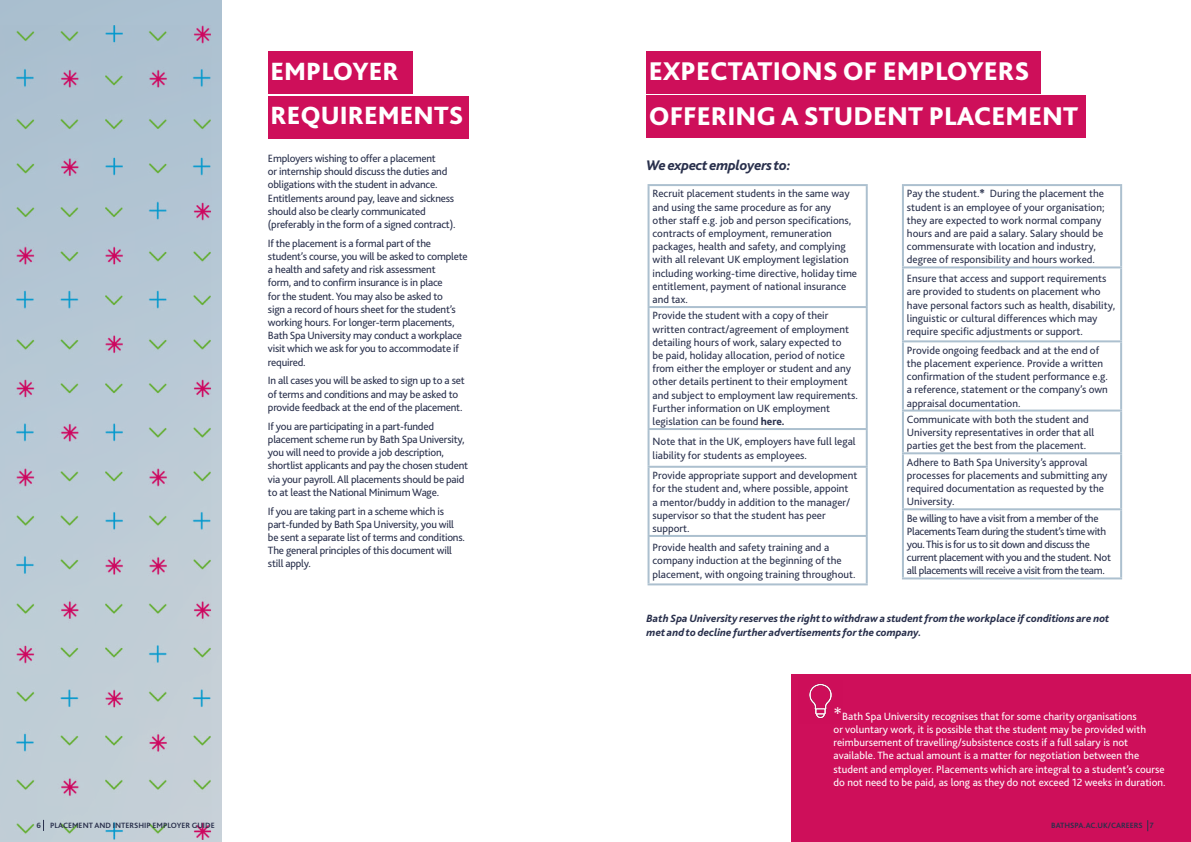
<style>
.page{position:relative;width:1191px;height:842px;background:#fff}
.page>*{position:absolute;margin:0;border:0;box-sizing:border-box;transform-origin:0 0}
.Section_header{font:800 26.8px/45px "Bliss 2";color:#fff}
.Section_header-2{font:800 26.1px "Bliss 2";color:#fff}
.t1{font:italic 800 14.5px "Bliss 2";letter-spacing:-.02em;color:#29304c}
.t2{font:11px/13.2px "Bliss 2";color:#29304c}
.t3{font:11px/13.2px "Bliss 2";letter-spacing:-.02em;color:#29304c}
.t4{font:11px/13.2px "Bliss 2";color:#fff}
.t5{font:11px/13.2px "Bliss 2";letter-spacing:-.03em;color:#29304c}
.t6{font:italic 800 11px/13.2px "Bliss 2";color:#29304c}
.t7{font:700 8px "Bliss 2";color:#29304c}
.t8{font:700 8px "Bliss 2";color:#4b4d67}
.s1{font-weight:800}
.s2{font-size:18px}
</style>
<div class="page">
<div style="left:791px;top:675px;width:400px;height:167px;background:#ce0f5a"></div>
<img style="left:809px;top:683px;width:23px;height:36px">
<div style="left:268px;top:51px;width:144px;height:42px;background:#ce0f5a"></div>
<div style="left:268px;top:96px;width:200px;height:43px;background:#ce0f5a"></div>
<hr style="left:647px;top:184px;width:220px;height:2px;background:#acc0cf">
<hr style="left:647px;top:186px;width:2px;height:120px;background:#acc0cf">
<hr style="left:865px;top:186px;width:2px;height:120px;background:#acc0cf">
<hr style="left:647px;top:306px;width:220px;height:2px;background:#acc0cf">
<hr style="left:647px;top:308px;width:2px;height:120px;background:#acc0cf">
<hr style="left:865px;top:308px;width:2px;height:120px;background:#acc0cf">
<hr style="left:647px;top:428px;width:220px;height:2px;background:#acc0cf">
<hr style="left:647px;top:430px;width:2px;height:36px;background:#acc0cf">
<hr style="left:865px;top:430px;width:2px;height:36px;background:#acc0cf">
<hr style="left:647px;top:466px;width:220px;height:2px;background:#acc0cf">
<hr style="left:647px;top:468px;width:2px;height:67px;background:#acc0cf">
<hr style="left:865px;top:468px;width:2px;height:67px;background:#acc0cf">
<hr style="left:647px;top:535px;width:220px;height:2px;background:#acc0cf">
<hr style="left:647px;top:537px;width:2px;height:46px;background:#acc0cf">
<hr style="left:865px;top:537px;width:2px;height:46px;background:#acc0cf">
<hr style="left:647px;top:583px;width:220px;height:2px;background:#acc0cf">
<div style="left:646px;top:51px;width:394px;height:42px;background:#ce0f5a"></div>
<div style="left:646px;top:95px;width:440px;height:42px;background:#ce0f5a"></div>
<hr style="left:902px;top:184px;width:220px;height:2px;background:#acc0cf">
<hr style="left:902px;top:186px;width:2px;height:80px;background:#acc0cf">
<hr style="left:1120px;top:186px;width:2px;height:80px;background:#acc0cf">
<hr style="left:902px;top:266px;width:220px;height:2px;background:#acc0cf">
<hr style="left:902px;top:268px;width:2px;height:72px;background:#acc0cf">
<hr style="left:1120px;top:268px;width:2px;height:72px;background:#acc0cf">
<hr style="left:902px;top:340px;width:220px;height:2px;background:#acc0cf">
<hr style="left:902px;top:342px;width:2px;height:68px;background:#acc0cf">
<hr style="left:1120px;top:342px;width:2px;height:68px;background:#acc0cf">
<hr style="left:902px;top:410px;width:220px;height:2px;background:#acc0cf">
<hr style="left:902px;top:412px;width:2px;height:40px;background:#acc0cf">
<hr style="left:1120px;top:412px;width:2px;height:40px;background:#acc0cf">
<hr style="left:902px;top:452px;width:220px;height:2px;background:#acc0cf">
<hr style="left:902px;top:454px;width:2px;height:54px;background:#acc0cf">
<hr style="left:1120px;top:454px;width:2px;height:54px;background:#acc0cf">
<hr style="left:902px;top:508px;width:220px;height:2px;background:#acc0cf">
<hr style="left:902px;top:510px;width:2px;height:67px;background:#acc0cf">
<hr style="left:1120px;top:510px;width:2px;height:67px;background:#acc0cf">
<hr style="left:902px;top:577px;width:220px;height:2px;background:#acc0cf">
<img style="left:0;top:9px;width:221px;height:833px">
<h2 class="Section_header-2" style="left:270px;top:55px;width:130px">EMPLOYER</h2>
<h2 class="Section_header-2" style="left:270px;top:100px;width:194px">REQUIREMENTS</h2>
<p class="t3" style="left:268px;top:152px;width:189px">Employers wishing to offer a placement<br>or internship should discuss the duties and obligations with the student in advance.<br>Entitlements around pay, leave and sickness should also be clearly communicated (preferably in the form of a signed contract).</p>
<p class="t3" style="left:268px;top:236px;width:201px">If the placement is a formal part of the student’s course, you will be asked to complete a health and safety and risk assessment<br>form, and to confirm insurance is in place<br>for the student. You may also be asked to<br>sign a record of hours sheet for the student’s working hours. For longer-term placements, Bath Spa University may conduct a workplace visit which we ask for you to accommodate if required.</p>
<p class="t3" style="left:268px;top:374px;width:198px">In all cases you will be asked to sign up to a set of terms and conditions and may be asked to provide feedback at the end of the placement.</p>
<p class="t3" style="left:268px;top:419px;width:202px">If you are participating in a part-funded placement scheme run by Bath Spa University, you will need to provide a job description, shortlist applicants and pay the chosen student via your payroll. All placements should be paid to at least the National Minimum Wage.</p>
<p class="t3" style="left:268px;top:504px;width:198px">If you are taking part in a scheme which is part-funded by Bath Spa University, you will be sent a separate list of terms and conditions.<br>The general principles of this document will still apply.</p>
<h2 class="Section_header" style="left:648px;top:49px;width:431px">EXPECTATIONS OF EMPLOYERS<br>OFFERING A STUDENT PLACEMENT</h2>
<p class="t1" style="left:646px;top:156px;width:146px">We expect employers to:</p>
<p class="t2" style="left:652px;top:187px;width:206px">Recruit placement students in the same way and using the same procedure as for any other staff e.g. job and person specifications, contracts of employment, remuneration packages, health and safety, and complying with all relevant UK employment legislation including working-time directive, holiday time entitlement, payment of national insurance and tax.</p>
<p class="t2" style="left:652px;top:309px;width:207px">Provide the student with a copy of their written contract/agreement of employment detailing hours of work, salary expected to<br>be paid, holiday allocation, period of notice from either the employer or student and any other details pertinent to their employment and subject to employment law requirements.<br>Further information on UK employment legislation can be found <span class="s1">here.</span></p>
<p class="t2" style="left:652px;top:435px;width:205px">Note that in the UK, employers have full legal liability for students as employees.</p>
<p class="t2" style="left:652px;top:469px;width:206px">Provide appropriate support and development for the student and, where possible, appoint<br>a mentor/buddy in addition to the manager/ supervisor so that the student has peer support.</p>
<p class="t2" style="left:652px;top:541px;width:205px">Provide health and safety training and a company induction at the beginning of the placement, with ongoing training throughout.</p>
<p class="t2" style="left:907px;top:187px;width:199px">Pay the student.<span class="s1">*</span> During the placement the student is an employee of your organisation; they are expected to work normal company hours and are paid a salary. Salary should be commensurate with location and industry, degree of responsibility and hours worked.</p>
<p class="t2" style="left:907px;top:272px;width:210px">Ensure that access and support requirements are provided to students on placement who have personal factors such as health, disability, linguistic or cultural differences which may require specific adjustments or support.</p>
<p class="t2" style="left:907px;top:343px;width:202px">Provide ongoing feedback and at the end of the placement experience. Provide a written confirmation of the student performance e.g. a reference, statement or the company’s own appraisal documentation.</p>
<p class="t2" style="left:907px;top:413px;width:189px">Communicate with both the student and<br>University representatives in order that all parties get the best from the placement.</p>
<p class="t2" style="left:907px;top:455px;width:202px">Adhere to Bath Spa University’s approval processes for placements and submitting any required documentation as requested by the University.</p>
<p class="t5" style="left:907px;top:511px;width:205px">Be willing to have a visit from a member of the Placements Team during the student’s time with you. This is for us to sit down and discuss the current placement with you and the student. Not all placements will receive a visit from the team.</p>
<p class="t6" style="left:646px;top:612px;width:464px">Bath Spa University reserves the right to withdraw a student from the workplace if conditions are not met and to decline further advertisements for the company.</p>
<p class="t4" style="left:833px;top:709px;width:334px"><span class="s2">*</span>Bath Spa University recognises that for some charity organisations<br>or voluntary work, it is possible that the student may be provided with reimbursement of travelling/subsistence costs if a full salary is not available. The actual amount is a matter for negotiation between the student and employer. Placements which are integral to a student’s course do not need to be paid, as long as they do not exceed 12 weeks in duration.</p>
<p class="t7" style="left:50px;top:820px;width:166px">PLACEMENT AND INTERSHIP EMPLOYER GUIDE</p>
<p class="t7" style="left:1051px;top:820px;width:93px">BATHSPA.AC.UK/CAREERS</p>
<p class="t7" style="left:1149px;top:820px;width:5px">7</p>
<p class="t8" style="left:37px;top:820px;width:6px">6</p>
<p class="t8" style="left:152px;top:820px;width:61px">BUSINESS GUIDE</p>
</div>
